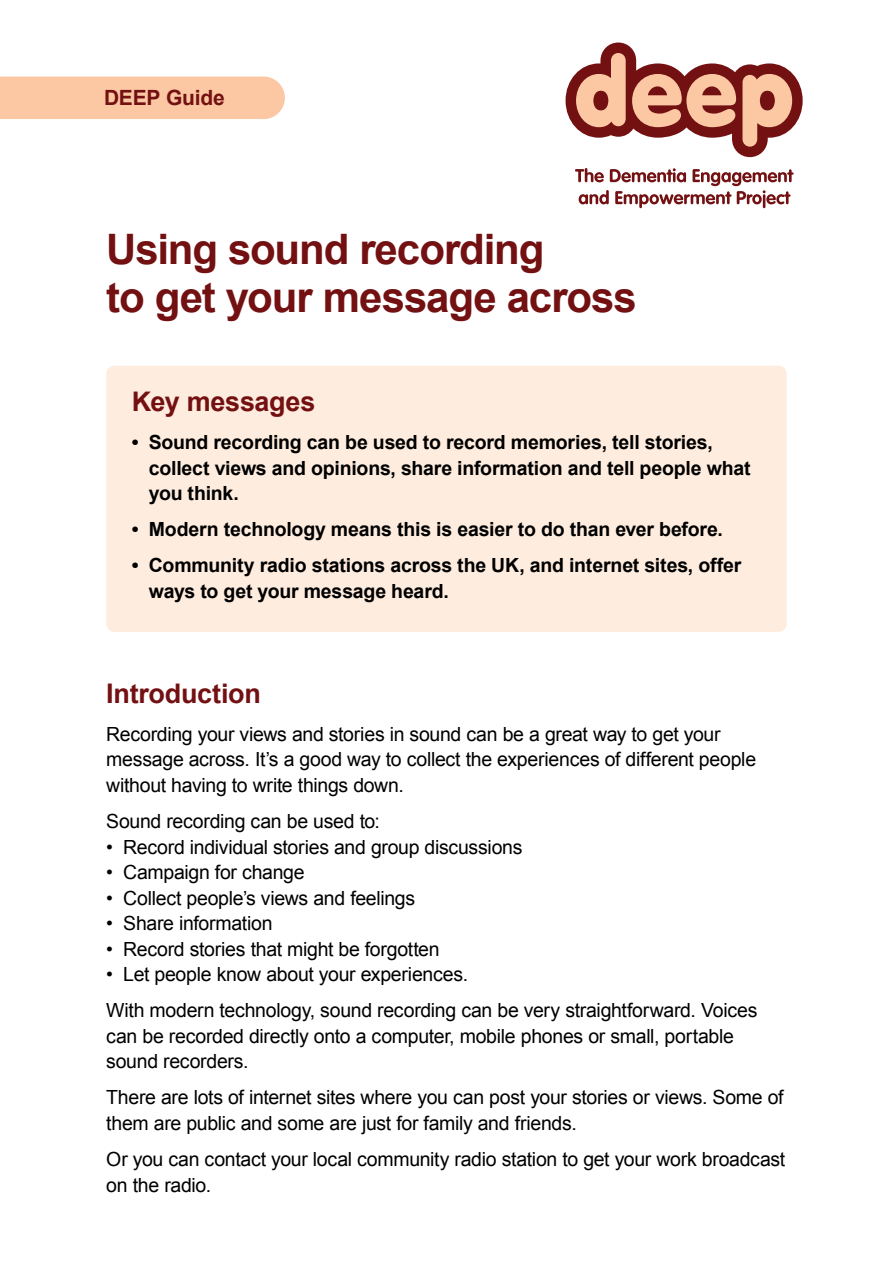
<style>
.page{position:relative;width:893px;height:1263px;background:#fff}
.page>*{position:absolute;margin:0;border:0;box-sizing:border-box;transform-origin:0 0}
.t1{font:700 42px/48px "Arial";letter-spacing:-.025em;color:#731012}
.t2{font:700 27px "Arial";letter-spacing:-.01em;color:#731012}
.t3{font:700 21px "Arial";letter-spacing:-.01em;color:#731012}
.t4{font:19.5px/25.5px "Arial";letter-spacing:-.015em;color:#000}
.t5{font:700 19.5px/25.5px "Arial";letter-spacing:-.01em;color:#000}
</style>
<div class="page">
<svg style="left:566px;top:43px;width:237px;height:114px"></svg>
<svg style="left:575px;top:168px;width:219px;height:40px"></svg>
<div style="left:0;top:77px;width:285px;height:42px;background:#fcc7a3"></div>
<div style="left:106px;top:366px;width:681px;height:266px;background:#feecde;border-radius:9px"></div>
<p class="t3" style="left:104px;top:86px;width:122px">DEEP Guide</p>
<h1 class="t1" style="left:106px;top:226px;width:532px">Using sound recording<br>to get your message across</h1>
<h2 class="t2" style="left:132px;top:386px;width:185px">Key messages</h2>
<p class="t5" style="left:149px;top:430px;width:603px;text-indent:-17px">• Sound recording can be used to record memories, tell stories, collect views and opinions, share information and tell people what you think.</p>
<p class="t5" style="left:132px;top:517px;width:593px">• Modern technology means this is easier to do than ever before.</p>
<p class="t5" style="left:149px;top:553px;width:594px;text-indent:-17px">• Community radio stations across the UK, and internet sites, offer ways to get your message heard.</p>
<h2 class="t2" style="left:106px;top:678px;width:156px">Introduction</h2>
<p class="t4" style="left:106px;top:721px;width:651px">Recording your views and stories in sound can be a great way to get your message across. It’s a good way to collect the experiences of different people without having to write things down.</p>
<p class="t4" style="left:106px;top:808px;width:275px">Sound recording can be used to:</p>
<p class="t4" style="left:106px;top:834px;width:418px">• Record individual stories and group discussions</p>
<p class="t4" style="left:106px;top:859px;width:200px">• Campaign for change</p>
<p class="t4" style="left:106px;top:885px;width:310px">• Collect people’s views and feelings</p>
<p class="t4" style="left:106px;top:910px;width:168px">• Share information</p>
<p class="t4" style="left:106px;top:936px;width:335px">• Record stories that might be forgotten</p>
<p class="t4" style="left:106px;top:956px;width:653px;line-height:36.2px">• Let people know about your experiences.<br>With modern technology, sound recording can be very straightforward. Voices</p>
<p class="t4" style="left:106px;top:1023px;width:629px">can be recorded directly onto a computer, mobile phones or small, portable sound recorders.</p>
<p class="t4" style="left:106px;top:1085px;width:679px">There are lots of internet sites where you can post your stories or views. Some of them are public and some are just for family and friends.</p>
<p class="t4" style="left:106px;top:1146px;width:680px">Or you can contact your local community radio station to get your work broadcast on the radio.</p>
</div>
